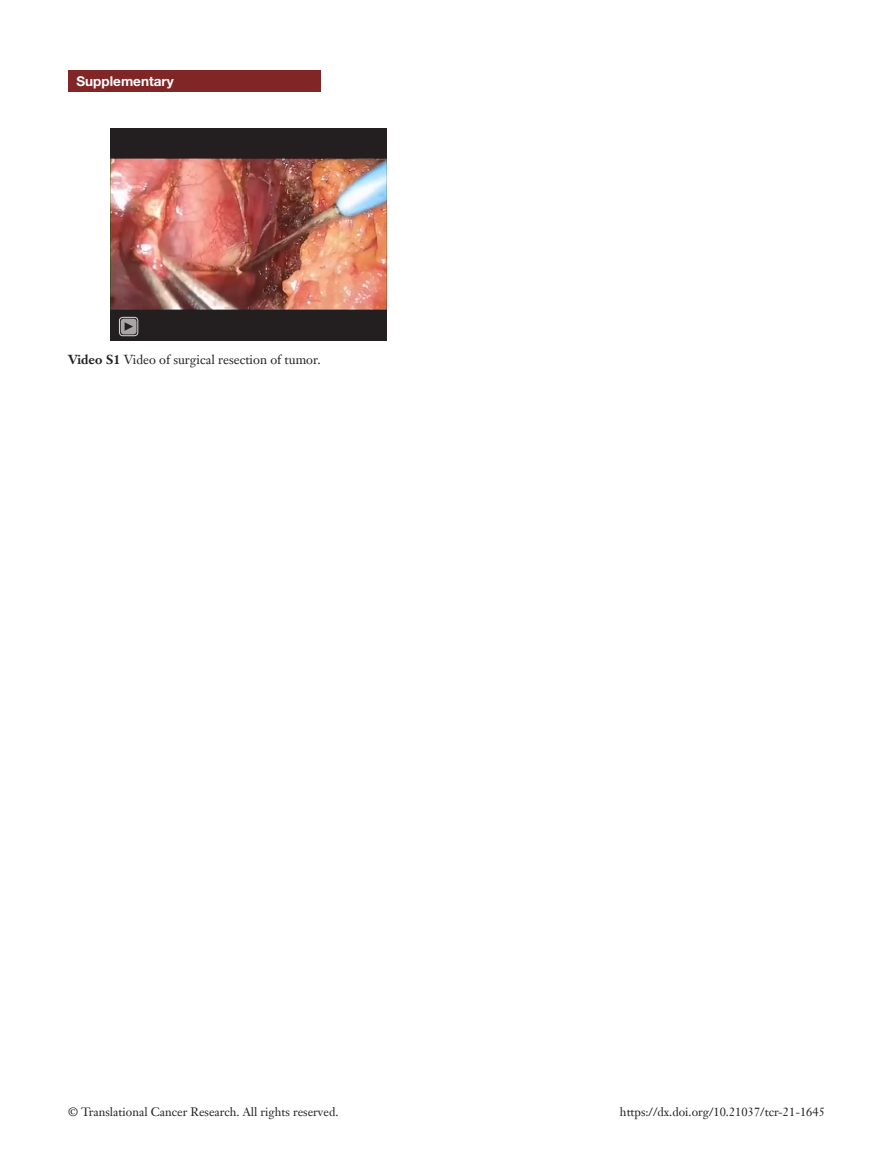
<style>
.page{position:relative;width:893px;height:1170px;background:#fff}
.page>*{position:absolute;margin:0;border:0;box-sizing:border-box;transform-origin:0 0}
.栏目{font:700 13.5px "Helvetica Neue LT Pro";color:#fff}
.t1{font:12.75px "Janson Text LT";color:#231f20}
.t2{font:12px "Janson Text LT";color:#231f20}
.s1{font-weight:700}
</style>
<div class="page">
<div style="left:111px;top:128px;width:276px;height:212px;background:#231f20"></div>
<img style="left:111px;top:158px;width:276px;height:152px">
<div style="left:119px;top:317px;width:19px;height:19px;border:1px solid #fff;border-radius:3px"></div>
<svg style="left:121px;top:318px;width:15px;height:16px"></svg>
<svg style="left:125px;top:322px;width:8px;height:9px"></svg>
<div style="left:68px;top:71px;width:252px;height:21px;background:#812627"></div>
<p class="栏目" style="left:77px;top:73px;width:99px">Supplementary</p>
<p class="t1" style="left:68px;top:351px;width:254px"><span class="s1">Video S1</span> Video of surgical resection of tumor.</p>
<p class="t2" style="left:68px;top:1104px;width:272px">© Translational Cancer Research. All rights reserved.</p>
<p class="t2" style="left:620px;top:1104px;width:206px">https://dx.doi.org/10.21037/tcr-21-1645</p>
</div>
